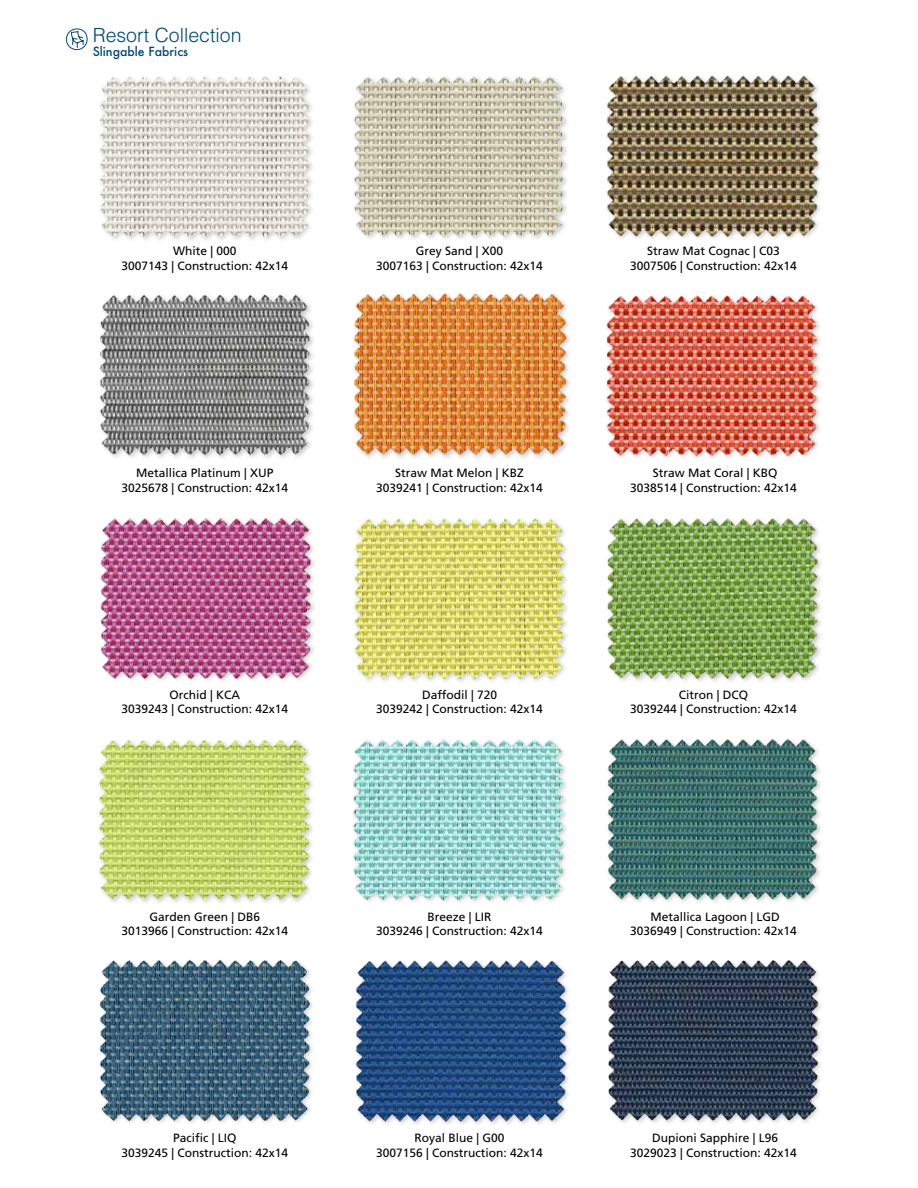
<style>
.page{position:relative;width:918px;height:1188px;background:#fff}
.page>*{position:absolute;margin:0;border:0;box-sizing:border-box;transform-origin:0 0}
.t1{font:300 19.5px "Helvetica";color:#004876}
.t2{font:500 12.3px "Futura";color:#004876}
.t3{font:12px/14.4px "Frutiger";color:#000;text-align:center}
</style>
<div class="page">
<svg style="left:65px;top:28px;width:23px;height:23px"></svg>
<img style="left:354px;top:518px;width:213px;height:163px">
<div style="left:605px;top:73px;width:218px;height:169px;background:#000;opacity:.2"></div>
<img style="left:605px;top:73px;width:213px;height:167px">
<img style="left:99px;top:739px;width:213px;height:164px">
<img style="left:607px;top:518px;width:213px;height:163px">
<img style="left:356px;top:960px;width:212px;height:164px">
<img style="left:606px;top:295px;width:214px;height:163px">
<img style="left:353px;top:293px;width:217px;height:165px">
<img style="left:100px;top:517px;width:214px;height:164px">
<img style="left:608px;top:960px;width:213px;height:163px">
<img style="left:607px;top:738px;width:214px;height:164px">
<img style="left:99px;top:959px;width:214px;height:164px">
<img style="left:353px;top:739px;width:214px;height:163px">
<img style="left:100px;top:76px;width:212px;height:164px">
<img style="left:354px;top:76px;width:213px;height:163px">
<img style="left:100px;top:294px;width:213px;height:164px">
<h1 class="t1" style="left:93px;top:23px;width:150px">Resort Collection</h1>
<p class="t2" style="left:93px;top:43px;width:97px">Slingable Fabrics</p>
<p class="t3" style="left:121px;top:244px;width:168px">White | 000<br>3007143 | Construction: 42x14</p>
<p class="t3" style="left:630px;top:244px;width:168px">Straw Mat Cognac | C03<br>3007506 | Construction: 42x14</p>
<p class="t3" style="left:376px;top:244px;width:168px">Grey Sand | X00<br>3007163 | Construction: 42x14</p>
<p class="t3" style="left:121px;top:466px;width:168px">Metallica Platinum | XUP<br>3025678 | Construction: 42x14</p>
<p class="t3" style="left:630px;top:466px;width:168px">Straw Mat Coral | KBQ<br>3038514 | Construction: 42x14</p>
<p class="t3" style="left:376px;top:466px;width:168px">Straw Mat Melon | KBZ<br>3039241 | Construction: 42x14</p>
<p class="t3" style="left:376px;top:688px;width:168px">Daffodil | 720<br>3039242 | Construction: 42x14</p>
<p class="t3" style="left:121px;top:688px;width:168px">Orchid | KCA<br>3039243 | Construction: 42x14</p>
<p class="t3" style="left:630px;top:688px;width:168px">Citron | DCQ<br>3039244 | Construction: 42x14</p>
<p class="t3" style="left:121px;top:909px;width:168px">Garden Green | DB6<br>3013966 | Construction: 42x14</p>
<p class="t3" style="left:630px;top:909px;width:168px">Metallica Lagoon | LGD<br>3036949 | Construction: 42x14</p>
<p class="t3" style="left:376px;top:909px;width:168px">Breeze | LIR<br>3039246 | Construction: 42x14</p>
<p class="t3" style="left:121px;top:1131px;width:168px">Pacific | LIQ<br>3039245 | Construction: 42x14</p>
<p class="t3" style="left:630px;top:1131px;width:168px">Dupioni Sapphire | L96<br>3029023 | Construction: 42x14</p>
<p class="t3" style="left:376px;top:1131px;width:168px">Royal Blue | G00<br>3007156 | Construction: 42x14</p>
</div>
